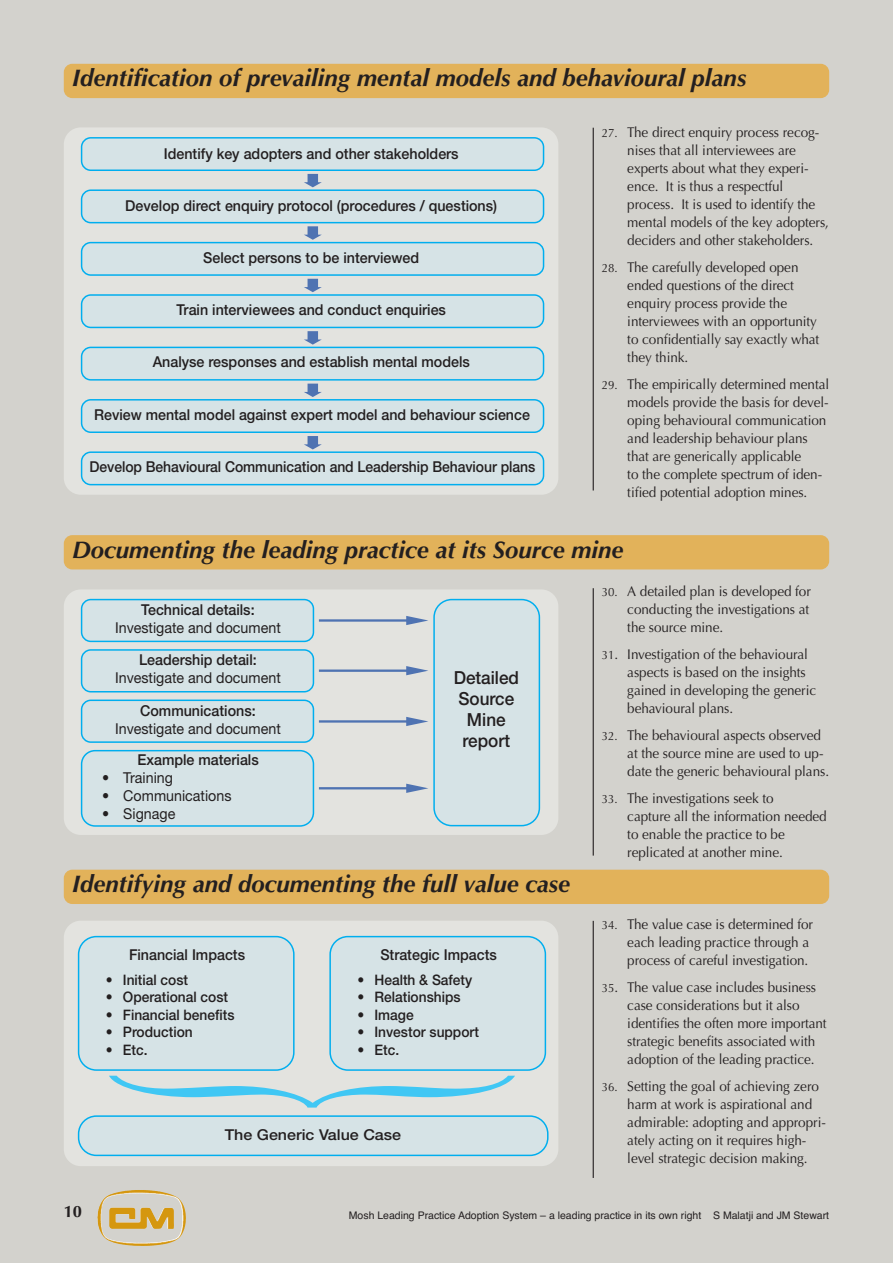
<style>
.page{position:relative;width:893px;height:1263px;background:#d3d2cd}
.page>*{position:absolute;margin:0;border:0;box-sizing:border-box;transform-origin:0 0}
.t1{font:435.3px "Century Schoolbook";color:#40c7f4;scale:.26 1}
.t2{font:italic 700 24px "Optima LT Std";color:#231f20}
.t3{font:500 18px/21px "Helvetica Neue LT Std";color:#231f20;text-align:center;scale:.95 1}
.t4{font:700 16.5px "Optima LT Std";color:#231f20}
.t5{font:500 15px "Helvetica Neue LT Std";color:#231f20;scale:.95 1}
.t6{font:15px "Helvetica Neue LT Std";color:#231f20;scale:.95 1}
.t7{font:500 15px "Helvetica Neue LT Std";color:#231f20;scale:.93 1}
.t8{font:500 15px "Helvetica Neue LT Std";color:#231f20;scale:1.07 1}
.t9{font:500 14.4px "Helvetica Neue LT Std";color:#231f20;scale:.95 1}
.t10{font:14.1px/18px "Optima LT Std";letter-spacing:-.005em;color:#231f20;scale:.96 1}
.t11{font:10.5px "Helvetica";color:#231f20}
.s1{font-size:12px}
</style>
<div class="page">
<img style="left:101px;top:1202px;width:81px;height:41px">
<div style="left:64px;top:64px;width:765px;height:34px;background:#e2b25a;border-radius:9px"></div>
<div style="left:64px;top:535px;width:765px;height:34px;background:#e2b25a;border-radius:9px"></div>
<div style="left:64px;top:870px;width:765px;height:34px;background:#e2b25a;border-radius:9px"></div>
<div style="left:64px;top:921px;width:494px;height:245px;background:#e3e3df;border-radius:17px"></div>
<div style="left:78px;top:936px;width:217px;height:135px;background:#d6e3e6"></div>
<svg style="left:78px;top:1115px;width:470px;height:41px"></svg>
<div style="left:329px;top:936px;width:217px;height:135px;background:#d6e3e6"></div>
<div style="left:64px;top:589px;width:494px;height:246px;background:#e3e3df;border-radius:17px"></div>
<hr style="left:593px;top:128px;width:1px;height:362px;background:#231f20">
<hr style="left:593px;top:588px;width:1px;height:267px;background:#231f20">
<hr style="left:593px;top:921px;width:1px;height:257px;background:#231f20">
<div style="left:64px;top:127px;width:494px;height:368px;background:#e3e3df;border-radius:17px"></div>
<svg style="left:81px;top:137px;width:463px;height:348px"></svg>
<svg style="left:81px;top:599px;width:459px;height:228px"></svg>
<h2 class="t2" style="left:72px;top:69px;width:675px">Identification of prevailing mental models and behavioural plans</h2>
<p class="t5" style="left:164px;top:148px;width:312px">Identify key adopters and other stakeholders</p>
<p class="t5" style="left:125px;top:200px;width:393px">Develop direct enquiry protocol (procedures / questions)</p>
<p class="t5" style="left:203px;top:252px;width:229px">Select persons to be interviewed</p>
<p class="t5" style="left:176px;top:304px;width:285px">Train interviewees and conduct enquiries</p>
<p class="t5" style="left:153px;top:357px;width:335px">Analyse responses and establish mental models</p>
<p class="t5" style="left:94px;top:409px;width:460px">Review mental model against expert model and behaviour science</p>
<p class="t7" style="left:90px;top:461px;width:481px">Develop Behavioural Communication and Leadership Behaviour plans</p>
<p class="t10" style="left:627px;top:125px;width:212px;text-indent:-26px"><span class="s1">27.</span> The direct enquiry process recog&shy;nises that all interviewees are experts about what they experi&shy;ence. It is thus a respectful process. It is used to identify the mental models of the key adopters, deciders and other stakeholders.</p>
<p class="t10" style="left:627px;top:260px;width:202px;text-indent:-26px"><span class="s1">28.</span> The carefully developed open ended questions of the direct enquiry process provide the interviewees with an opportunity to confidentially say exactly what they think.</p>
<p class="t10" style="left:627px;top:377px;width:212px;text-indent:-26px"><span class="s1">29.</span> The empirically determined mental models provide the basis for devel&shy;oping behavioural communication and leadership behaviour plans that are generically applicable<br>to the complete spectrum of iden&shy;tified potential adoption mines.</p>
<h2 class="t2" style="left:72px;top:540px;width:553px">Documenting the leading practice at its Source mine</h2>
<p class="t5" style="left:141px;top:604px;width:121px">Technical details:</p>
<p class="t6" style="left:115px;top:622px;width:176px">Investigate and document</p>
<p class="t5" style="left:139px;top:655px;width:125px">Leadership detail:</p>
<p class="t6" style="left:115px;top:673px;width:176px">Investigate and document</p>
<p class="t5" style="left:140px;top:705px;width:123px">Communications:</p>
<p class="t6" style="left:115px;top:723px;width:176px">Investigate and document</p>
<p class="t5" style="left:137px;top:754px;width:129px">Example materials</p>
<p class="t6" style="left:102px;top:772px;width:76px">• Training</p>
<p class="t6" style="left:102px;top:790px;width:138px">• Communications</p>
<p class="t6" style="left:102px;top:808px;width:79px">• Signage</p>
<p class="t3" style="left:454px;top:669px;width:70px">Detailed<br>Source<br>Mine report</p>
<h2 class="t2" style="left:72px;top:874px;width:499px">Identifying and documenting the full value case</h2>
<p class="t5" style="left:380px;top:949px;width:124px">Strategic Impacts</p>
<p class="t9" style="left:357px;top:975px;width:122px">• Health &amp; Safety</p>
<p class="t9" style="left:357px;top:992px;width:110px">• Relationships</p>
<p class="t9" style="left:357px;top:1009px;width:61px">• Image</p>
<p class="t9" style="left:357px;top:1027px;width:129px">• Investor support</p>
<h1 class="t1" style="left:598px;top:1075px;width:148px;rotate:90deg">}</h1>
<p class="t5" style="left:129px;top:949px;width:124px">Financial Impacts</p>
<p class="t9" style="left:106px;top:975px;width:88px">• Initial cost</p>
<p class="t9" style="left:106px;top:992px;width:130px">• Operational cost</p>
<p class="t9" style="left:106px;top:1009px;width:137px">• Financial benefits</p>
<p class="t9" style="left:106px;top:1027px;width:93px">• Production</p>
<p class="t9" style="left:106px;top:1044px;width:45px">• Etc.</p>
<p class="t9" style="left:357px;top:1044px;width:45px">• Etc.</p>
<p class="t8" style="left:225px;top:1129px;width:166px">The Generic Value Case</p>
<p class="t10" style="left:627px;top:584px;width:193px;text-align:justify;text-indent:-26px"><span class="s1">30.</span> A detailed plan is developed for conducting the investigations at the source mine.</p>
<p class="t10" style="left:627px;top:647px;width:198px;text-indent:-26px"><span class="s1">31</span>. Investigation of the behavioural aspects is based on the insights gained in developing the generic behavioural plans.</p>
<p class="t10" style="left:627px;top:728px;width:212px;text-indent:-26px"><span class="s1">32.</span> The behavioural aspects observed at the source mine are used to up&shy;date the generic behavioural plans.</p>
<p class="t10" style="left:627px;top:791px;width:209px;text-indent:-26px"><span class="s1">33.</span> The investigations seek to<br>capture all the information needed to enable the practice to be replicated at another mine.</p>
<p class="t10" style="left:627px;top:917px;width:195px;text-indent:-26px"><span class="s1">34.</span> The value case is determined for each leading practice through a process of careful investigation.</p>
<p class="t10" style="left:627px;top:980px;width:209px;text-indent:-26px"><span class="s1">35</span>. The value case includes business case considerations but it also identifies the often more important strategic benefits associated with adoption of the leading practice.</p>
<p class="t10" style="left:627px;top:1079px;width:208px;text-indent:-26px"><span class="s1">36.</span> Setting the goal of achieving zero harm at work is aspirational and admirable: adopting and appropri&shy;ately acting on it requires high&shy;level strategic decision making.</p>
<p class="t4" style="left:64px;top:1205px;width:20px">10</p>
<p class="t11" style="left:349px;top:1209px;width:482px">Mosh Leading Practice Adoption System – a leading practice in its own right S Malatji and JM Stewart</p>
</div>
